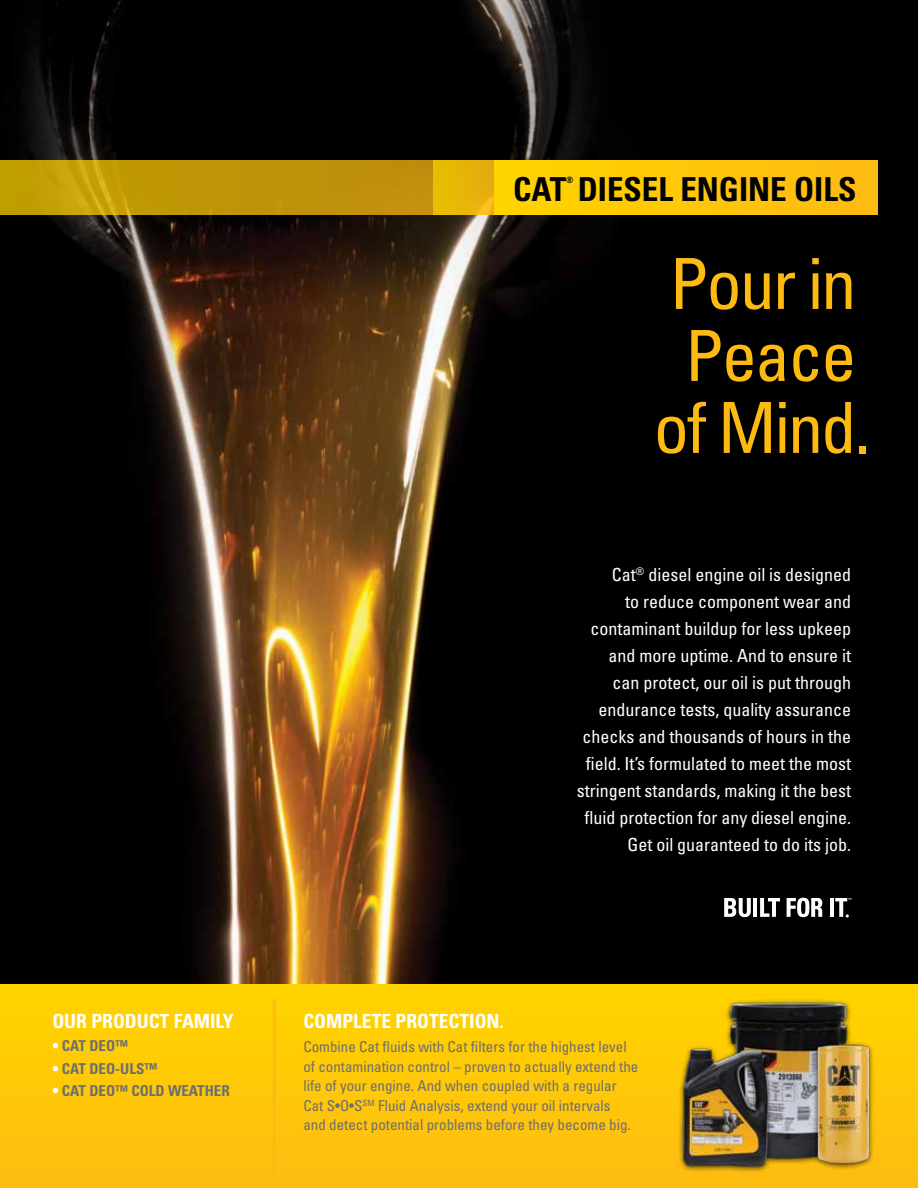
<style>
.page{position:relative;width:918px;height:1188px;background:#fff}
.page>*{position:absolute;margin:0;border:0;box-sizing:border-box;transform-origin:0 0}
.t1{font:condensed 70.5px/72px "Univers";letter-spacing:-.03em;color:#fdba12;text-align:center}
.t2{font:700 condensed 33px "Univers";color:#000}
.t3{font:700 condensed 19.5px "Univers";color:#fff}
.t4{font:condensed 18px/27px "Univers";color:#fff;text-align:right}
.t5{font:condensed 15px/19.5px "Univers";color:#6d6e71}
.t6{font:700 condensed 15px "Univers";color:#6d6e71}
.t7{font:700 condensed 8.7px "Univers";color:#000}
.s1{color:#fff}
</style>
<div class="page">
<img style="left:0;top:0;width:918px;height:984px">
<svg style="left:433px;top:161px;width:61px;height:54px;background:#e7b509"></svg>
<div style="left:0;top:161px;width:432px;height:54px;background:linear-gradient(to right,#c4a303,#bf8b0d)"></div>
<div style="left:0;top:984px;width:918px;height:204px;background:#ffc808"></div>
<div style="left:494px;top:161px;width:384px;height:54px;background:#ffc808"></div>
<svg style="left:724px;top:898px;width:27px;height:19px"></svg>
<hr style="left:753px;top:898px;width:4px;height:19px;background:#fff">
<svg style="left:760px;top:898px;width:20px;height:19px"></svg>
<svg style="left:787px;top:898px;width:35px;height:19px"></svg>
<hr style="left:830px;top:898px;width:4px;height:19px;background:#fff">
<svg style="left:835px;top:898px;width:16px;height:20px"></svg>
<hr style="left:273px;top:999px;width:3px;height:189px;background:#fdba12">
<img style="left:654px;top:984px;width:264px;height:191px">
<p class="t3" style="left:52px;top:1009px;width:183px">OUR PRODUCT FAMILY</p>
<p class="t6" style="left:52px;top:1037px;width:77px"><span class="s1">•</span> CAT DEO™</p>
<p class="t6" style="left:52px;top:1059px;width:106px"><span class="s1">•</span> CAT DEO-ULS™</p>
<p class="t6" style="left:52px;top:1082px;width:179px"><span class="s1">•</span> CAT DEO™ COLD WEATHER</p>
<p class="t7" style="left:566px;top:174px;width:9px">®</p>
<h2 class="t2" style="left:513px;top:169px;width:345px">CAT DIESEL ENGINE OILS</h2>
<h1 class="t1" style="left:654px;top:247px;width:218px">Pour in<br>Peace of Mind.</h1>
<p class="t4" style="left:577px;top:561px;width:276px">Cat<sup>®</sup> diesel engine oil is designed<br>to reduce component wear and contaminant buildup for less upkeep and more uptime. And to ensure it<br>can protect, our oil is put through endurance tests, quality assurance checks and thousands of hours in the field. It’s formulated to meet the most stringent standards, making it the best fluid protection for any diesel engine.<br>Get oil guaranteed to do its job.</p>
<p class="t3" style="left:303px;top:1009px;width:202px">COMPLETE PROTECTION.</p>
<p class="t5" style="left:303px;top:1037px;width:336px">Combine Cat fluids with Cat filters for the highest level of contamination control – proven to actually extend the life of your engine. And when coupled with a regular Cat S•O•S<sup>SM</sup> Fluid Analysis, extend your oil intervals<br>and detect potential problems before they become big.</p>
</div>
